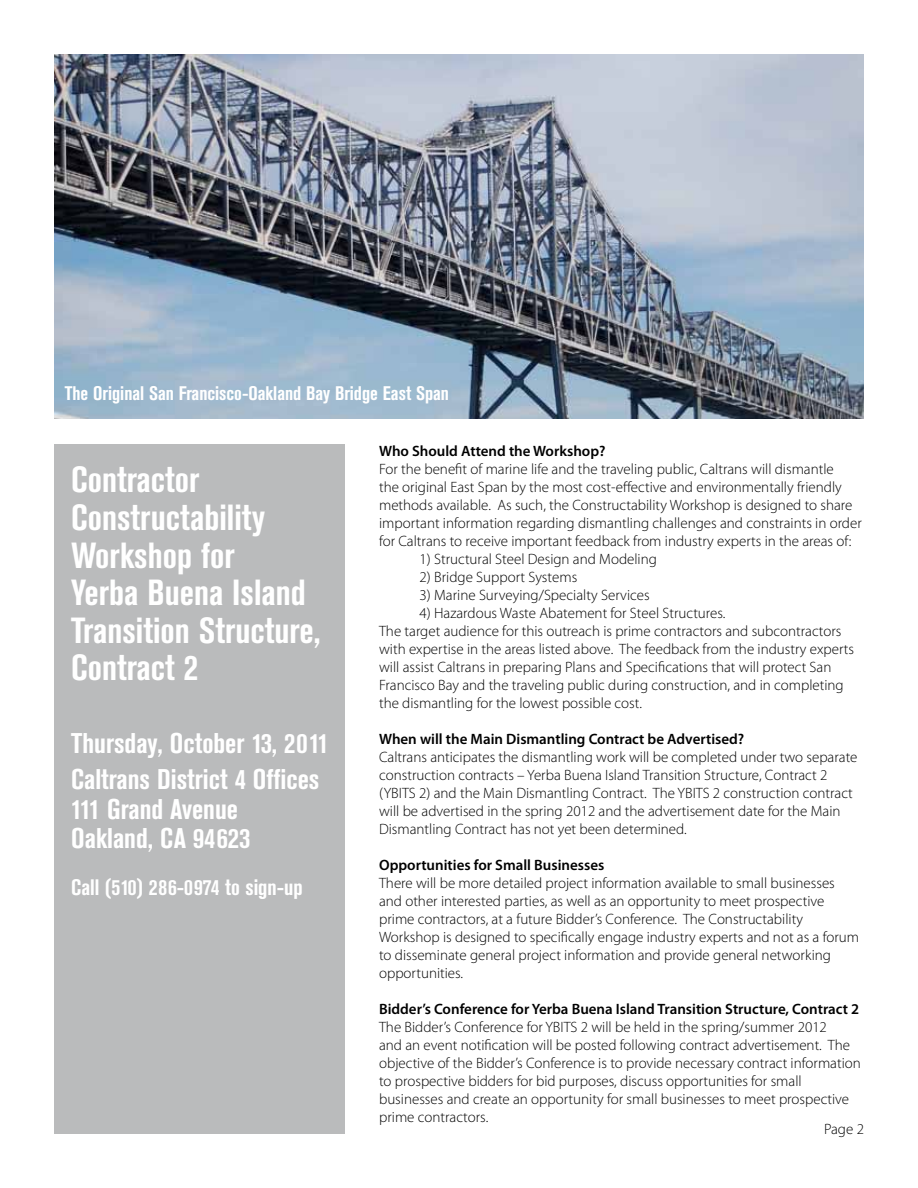
<style>
.page{position:relative;width:918px;height:1188px;background:#fff}
.page>*{position:absolute;margin:0;border:0;box-sizing:border-box;transform-origin:0 0}
.t1{font:700 condensed 36px/37.5px "Akzidenz Grotesk BE";color:#fff}
.t2{font:700 condensed 28.2px/36px "Akzidenz Grotesk BE";color:#fff}
.t3{font:700 condensed 22.2px "Akzidenz Grotesk BE";color:#fff}
.t4{font:700 condensed 19.5px "Akzidenz Grotesk BE";color:#fff}
.t5{font:300 15px/18px "Myriad Pro";color:#000}
.t6{font:600 15px "Myriad Pro";color:#000}
</style>
<div class="page">
<img style="left:54px;top:54px;width:810px;height:364px">
<div style="left:54px;top:445px;width:291px;height:689px;background:#babbbc"></div>
<h3 class="t4" style="left:65px;top:382px;width:386px">The Original San Francisco-Oakland Bay Bridge East Span</h3>
<h1 class="t1" style="left:71px;top:462px;width:251px">Contractor<br>Constructability<br>Workshop for<br>Yerba Buena Island<br>Transition Structure,<br>Contract 2</h1>
<h2 class="t2" style="left:71px;top:726px;width:259px">Thursday, October 13, 2011<br>Caltrans District 4 Offices</h2>
<h2 class="t2" style="left:71px;top:795px;width:180px;line-height:29.4px">111 Grand Avenue<br>Oakland, CA 94623</h2>
<h3 class="t3" style="left:71px;top:874px;width:233px">Call (510) 286-0974 to sign-up</h3>
<p class="t6" style="left:379px;top:442px;width:228px">Who Should Attend the Workshop?</p>
<p class="t5" style="left:379px;top:460px;width:484px">For the benefit of marine life and the traveling public, Caltrans will dismantle<br>the original East Span by the most cost-effective and environmentally friendly methods available. As such, the Constructability Workshop is designed to share important information regarding dismantling challenges and constraints in order for Caltrans to receive important feedback from industry experts in the areas of:</p>
<p class="t5" style="left:420px;top:550px;width:239px">1) Structural Steel Design and Modeling</p>
<p class="t5" style="left:420px;top:568px;width:159px">2) Bridge Support Systems</p>
<p class="t5" style="left:420px;top:586px;width:232px">3) Marine Surveying/Specialty Services</p>
<p class="t5" style="left:379px;top:604px;width:477px;text-indent:40px">4) Hazardous Waste Abatement for Steel Structures.<br>The target audience for this outreach is prime contractors and subcontractors with expertise in the areas listed above. The feedback from the industry experts will assist Caltrans in preparing Plans and Specifications that will protect San Francisco Bay and the traveling public during construction, and in completing the dismantling for the lowest possible cost.</p>
<p class="t6" style="left:379px;top:730px;width:367px">When will the Main Dismantling Contract be Advertised?</p>
<p class="t5" style="left:379px;top:748px;width:480px">Caltrans anticipates the dismantling work will be completed under two separate construction contracts – Yerba Buena Island Transition Structure, Contract 2 (YBITS 2) and the Main Dismantling Contract. The YBITS 2 construction contract will be advertised in the spring 2012 and the advertisement date for the Main Dismantling Contract has not yet been determined.</p>
<p class="t6" style="left:379px;top:856px;width:227px">Opportunities for Small Businesses</p>
<p class="t5" style="left:379px;top:874px;width:482px">There will be more detailed project information available to small businesses and other interested parties, as well as an opportunity to meet prospective prime contractors, at a future Bidder’s Conference. The Constructability Workshop is designed to specifically engage industry experts and not as a forum to disseminate general project information and provide general networking opportunities.</p>
<p class="t6" style="left:379px;top:1000px;width:482px">Bidder’s Conference for Yerba Buena Island Transition Structure, Contract 2</p>
<p class="t5" style="left:379px;top:1018px;width:483px">The Bidder’s Conference for YBITS 2 will be held in the spring/summer 2012<br>and an event notification will be posted following contract advertisement. The objective of the Bidder’s Conference is to provide necessary contract information to prospective bidders for bid purposes, discuss opportunities for small businesses and create an opportunity for small businesses to meet prospective prime contractors.</p>
<p class="t5" style="left:824px;top:1120px;width:41px">Page 2</p>
</div>
